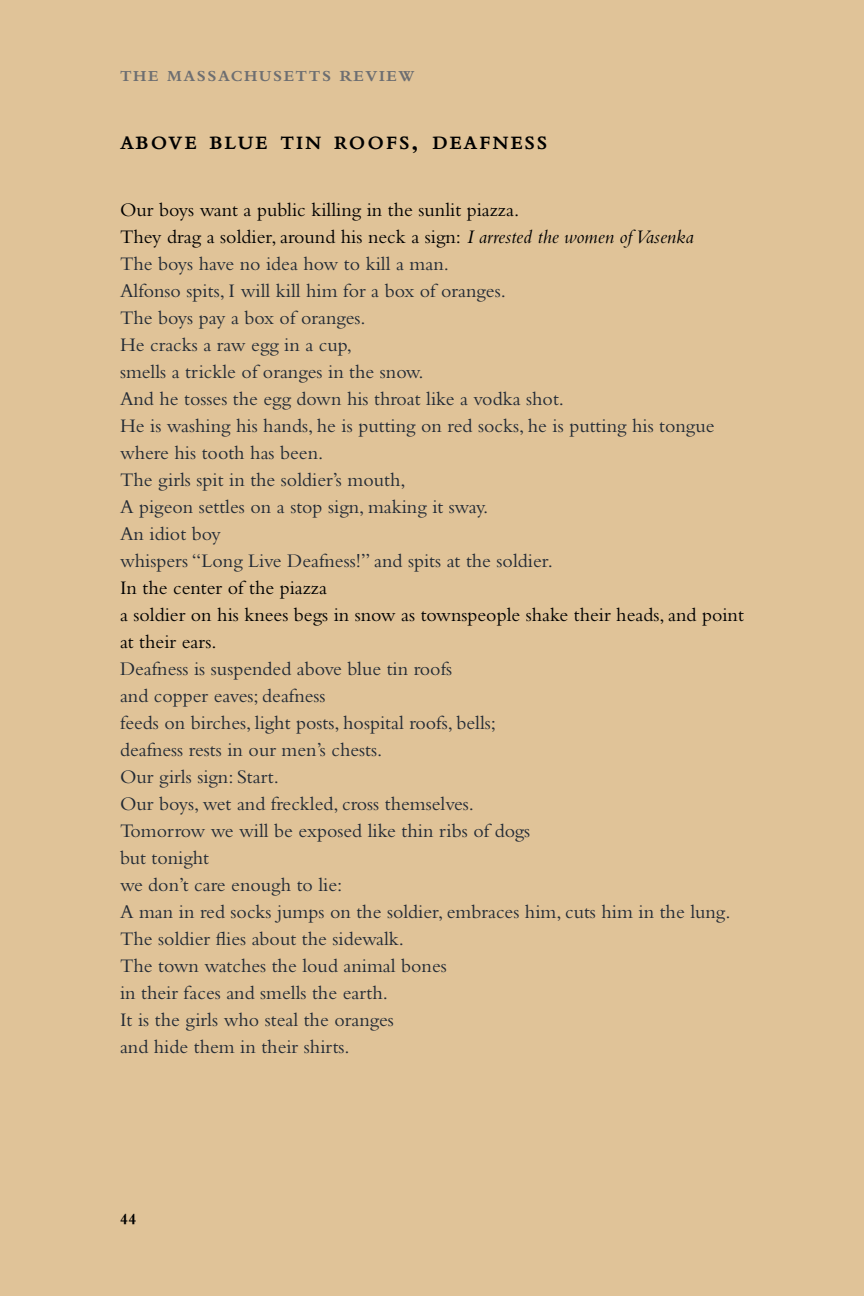
<style>
.page{position:relative;width:864px;height:1296px;background:#e0c398}
.page>*{position:absolute;margin:0;border:0;box-sizing:border-box;transform-origin:0 0}
.Breaker{font:600 28px "Bembo Expert";letter-spacing:.07em;color:#000}
.Poetry_txt{font:20px/27px "Bembo";color:#222a35}
.Poetry_txt-2{font:20px/27px "Bembo";color:#000}
.t1{font:700 16px "Bembo";letter-spacing:.1em;color:#6d6e71}
.t2{font:700 16px "Bembo";color:#000}
.s1{font-style:italic}
</style>
<div class="page">
<p class="t1" style="left:120px;top:67px;width:296px">THE MASSACHUSETTS REVIEW</p>
<p class="Breaker" style="left:120px;top:128px;width:429px">above blue tin roofs, deafness</p>
<p class="Poetry_txt-2" style="left:120px;top:196px;width:401px">Our boys want a public killing in the sunlit piazza.</p>
<p class="Poetry_txt-2" style="left:120px;top:223px;width:575px">They drag a soldier, around his neck a sign: <span class="s1">I arrested the women of Vasenka</span></p>
<p class="Poetry_txt" style="left:120px;top:250px;width:330px">The boys have no idea how to kill a man.</p>
<p class="Poetry_txt" style="left:120px;top:277px;width:387px">Alfonso spits, I will kill him for a box of oranges.</p>
<p class="Poetry_txt" style="left:120px;top:304px;width:247px">The boys pay a box of oranges.</p>
<p class="Poetry_txt" style="left:120px;top:331px;width:233px">He cracks a raw egg in a cup,</p>
<p class="Poetry_txt" style="left:120px;top:358px;width:305px">smells a trickle of oranges in the snow.</p>
<p class="Poetry_txt" style="left:120px;top:385px;width:446px">And he tosses the egg down his throat like a vodka shot.</p>
<p class="Poetry_txt" style="left:120px;top:412px;width:596px">He is washing his hands, he is putting on red socks, he is putting his tongue where his tooth has been.</p>
<p class="Poetry_txt" style="left:120px;top:466px;width:287px">The girls spit in the soldier’s mouth,</p>
<p class="Poetry_txt" style="left:120px;top:493px;width:370px">A pigeon settles on a stop sign, making it sway.</p>
<p class="Poetry_txt" style="left:120px;top:520px;width:102px">An idiot boy</p>
<p class="Poetry_txt" style="left:120px;top:547px;width:434px">whispers “Long Live Deafness!” and spits at the soldier.</p>
<p class="Poetry_txt-2" style="left:120px;top:574px;width:209px">In the center of the piazza</p>
<p class="Poetry_txt-2" style="left:120px;top:601px;width:625px">a soldier on his knees begs in snow as townspeople shake their heads, and point at their ears.</p>
<p class="Poetry_txt" style="left:120px;top:655px;width:334px">Deafness is suspended above blue tin roofs</p>
<p class="Poetry_txt" style="left:120px;top:682px;width:207px">and copper eaves; deafness</p>
<p class="Poetry_txt" style="left:120px;top:709px;width:378px">feeds on birches, light posts, hospital roofs, bells;</p>
<p class="Poetry_txt" style="left:120px;top:736px;width:264px">deafness rests in our men’s chests.</p>
<p class="Poetry_txt" style="left:120px;top:763px;width:160px">Our girls sign: Start.</p>
<p class="Poetry_txt" style="left:120px;top:790px;width:356px">Our boys, wet and freckled, cross themselves.</p>
<p class="Poetry_txt" style="left:120px;top:817px;width:412px">Tomorrow we will be exposed like thin ribs of dogs</p>
<p class="Poetry_txt" style="left:120px;top:844px;width:91px">but tonight</p>
<p class="Poetry_txt" style="left:120px;top:871px;width:224px">we don’t care enough to lie:</p>
<p class="Poetry_txt" style="left:120px;top:898px;width:612px">A man in red socks jumps on the soldier, embraces him, cuts him in the lung.</p>
<p class="Poetry_txt" style="left:120px;top:925px;width:286px">The soldier flies about the sidewalk.</p>
<p class="Poetry_txt" style="left:120px;top:952px;width:328px">The town watches the loud animal bones</p>
<p class="Poetry_txt" style="left:120px;top:979px;width:269px">in their faces and smells the earth.</p>
<p class="Poetry_txt" style="left:120px;top:1006px;width:275px">It is the girls who steal the oranges</p>
<p class="Poetry_txt" style="left:120px;top:1033px;width:231px">and hide them in their shirts.</p>
<p class="t2" style="left:120px;top:1210px;width:18px">44</p>
</div>
